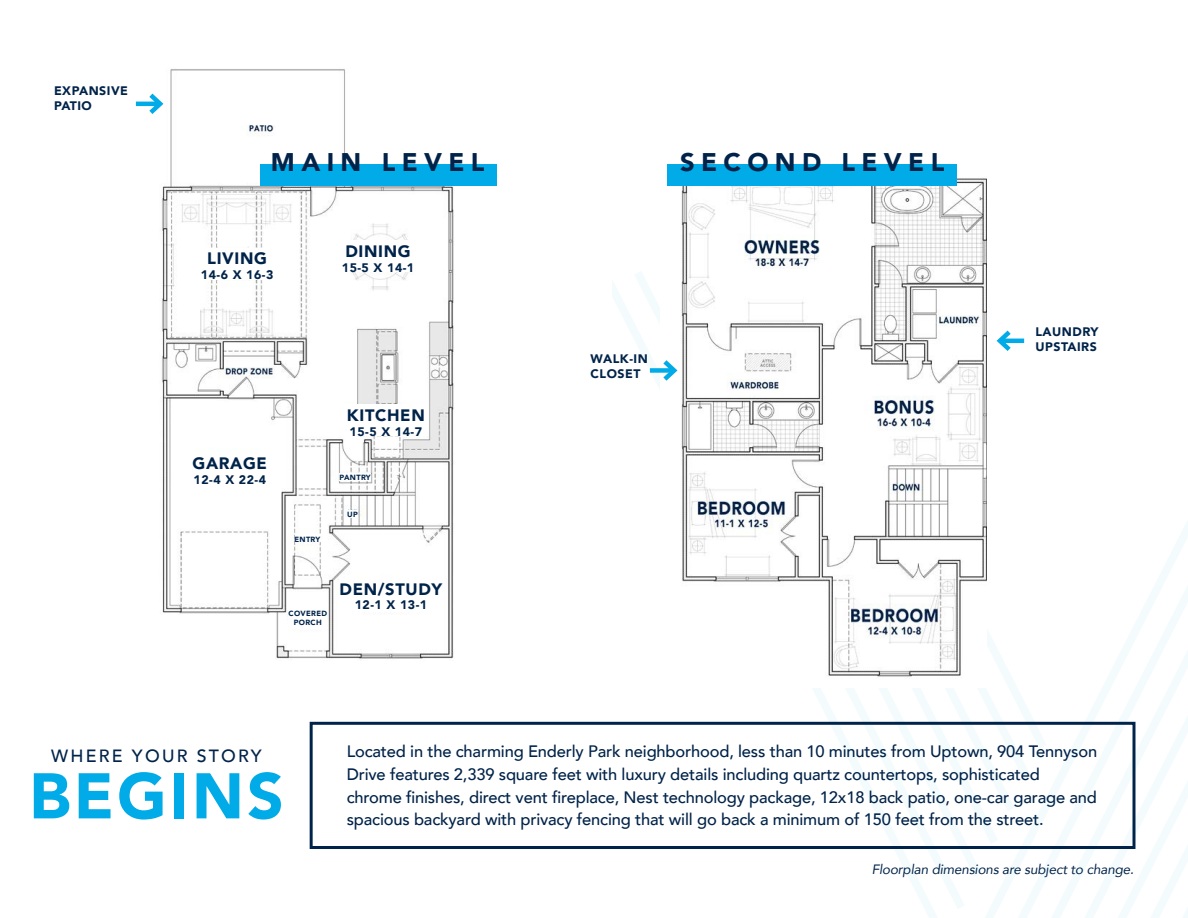
<style>
.page{position:relative;width:1188px;height:918px;background:#fff}
.page>*{position:absolute;margin:0;border:0;box-sizing:border-box;transform-origin:0 0}
.t1{font:900 63.75px "Avenir";letter-spacing:.05em;color:#00abe7}
.t2{font:900 25.5px "Avenir";letter-spacing:.25em;color:#002349}
.t3{font:500 17.7px "Avenir";letter-spacing:.125em;color:#002349}
.t4{font:500 16.5px/22.5px "Avenir";letter-spacing:-.01em;color:#002349}
.t5{font:900 16.5px "Avenir";letter-spacing:.04em;color:#002349}
.t6{font:italic 13.5px "Avenir";letter-spacing:-.01em;color:#002349}
.t7{font:900 12.3px/14.9px "Avenir";letter-spacing:.04em;color:#002349}
.t8{font:900 7.5px "Avenir";letter-spacing:.04em;color:#002349}
</style>
<div class="page">
<svg style="left:634px;top:272px;width:330px;height:637px"></svg>
<svg style="left:667px;top:697px;width:308px;height:180px"></svg>
<svg style="left:701px;top:697px;width:274px;height:147px"></svg>
<svg style="left:734px;top:697px;width:241px;height:115px"></svg>
<svg style="left:766px;top:697px;width:209px;height:83px"></svg>
<svg style="left:798px;top:697px;width:177px;height:52px"></svg>
<svg style="left:975px;top:521px;width:213px;height:397px"></svg>
<div style="left:310px;top:722px;width:826px;height:127px;border:3px solid #002349"></div>
<img style="left:162px;top:69px;width:292px;height:590px">
<svg style="left:660px;top:272px;width:373px;height:425px"></svg>
<div style="left:260px;top:164px;width:236px;height:22px;background:#00abe7"></div>
<hr style="left:136px;top:102px;width:24px;height:4px;background:#00abe7">
<svg style="left:145px;top:89px;width:22px;height:30px"></svg>
<hr style="left:1000px;top:339px;width:24px;height:4px;background:#00abe7">
<svg style="left:993px;top:326px;width:22px;height:30px"></svg>
<img style="left:670px;top:178px;width:317px;height:509px">
<div style="left:200px;top:248px;width:74px;height:31px;background:#fff"></div>
<div style="left:341px;top:240px;width:74px;height:32px;background:#fff"></div>
<div style="left:344px;top:404px;width:83px;height:32px;background:#fff"></div>
<div style="left:188px;top:453px;width:83px;height:31px;background:#fff"></div>
<div style="left:340px;top:578px;width:102px;height:33px;background:#fff"></div>
<div style="left:288px;top:608px;width:39px;height:21px;background:#fff"></div>
<div style="left:295px;top:534px;width:25px;height:8px;background:#fff"></div>
<div style="left:340px;top:473px;width:31px;height:7px;background:#fff"></div>
<div style="left:347px;top:510px;width:11px;height:7px;background:#fff"></div>
<div style="left:667px;top:164px;width:290px;height:22px;background:#00abe7"></div>
<div style="left:650px;top:368px;width:24px;height:5px;background:#00abe7"></div>
<svg style="left:659px;top:356px;width:22px;height:29px"></svg>
<p class="t7" style="left:54px;top:83px;width:76px">EXPANSIVE</p>
<p class="t7" style="left:54px;top:98px;width:39px">PATIO</p>
<p class="t2" style="left:271px;top:140px;width:215px">MAIN LEVEL</p>
<p class="t5" style="left:207px;top:244px;width:61px">LIVING</p>
<p class="t7" style="left:201px;top:267px;width:74px">14-6 X 16-3</p>
<p class="t5" style="left:345px;top:237px;width:67px">DINING</p>
<p class="t7" style="left:342px;top:260px;width:74px">15-5 X 14-1</p>
<p class="t5" style="left:193px;top:449px;width:76px">GARAGE</p>
<p class="t7" style="left:194px;top:472px;width:74px">12-4 X 22-4</p>
<p class="t8" style="left:295px;top:533px;width:27px">ENTRY</p>
<p class="t5" style="left:347px;top:401px;width:79px">KITCHEN</p>
<p class="t7" style="left:350px;top:424px;width:74px">15-5 X 14-7</p>
<p class="t8" style="left:340px;top:471px;width:33px">PANTRY</p>
<p class="t8" style="left:347px;top:508px;width:12px">UP</p>
<p class="t8" style="left:289px;top:607px;width:40px">COVERED</p>
<p class="t8" style="left:294px;top:616px;width:29px">PORCH</p>
<p class="t5" style="left:340px;top:575px;width:104px">DEN/STUDY</p>
<p class="t7" style="left:355px;top:597px;width:74px">12-1 X 13-1</p>
<p class="t2" style="left:680px;top:140px;width:266px">SECOND LEVEL</p>
<p class="t7" style="left:591px;top:351px;width:59px">WALK-IN<br>CLOSET</p>
<p class="t7" style="left:1035px;top:324px;width:64px">LAUNDRY<br>UPSTAIRS</p>
<p class="t3" style="left:51px;top:740px;width:212px">WHERE YOUR STORY</p>
<p class="t1" style="left:29px;top:742px;width:256px">BEGINS</p>
<p class="t4" style="left:347px;top:740px;width:752px">Located in the charming Enderly Park neighborhood, less than 10 minutes from Uptown, 904 Tennyson Drive features 2,339 square feet with luxury details including quartz countertops, sophisticated chrome finishes, direct vent fireplace, Nest technology package, 12x18 back patio, one-car garage and spacious backyard with privacy fencing that will go back a minimum of 150 feet from the street.</p>
<p class="t6" style="left:872px;top:861px;width:264px">Floorplan dimensions are subject to change.</p>
</div>
